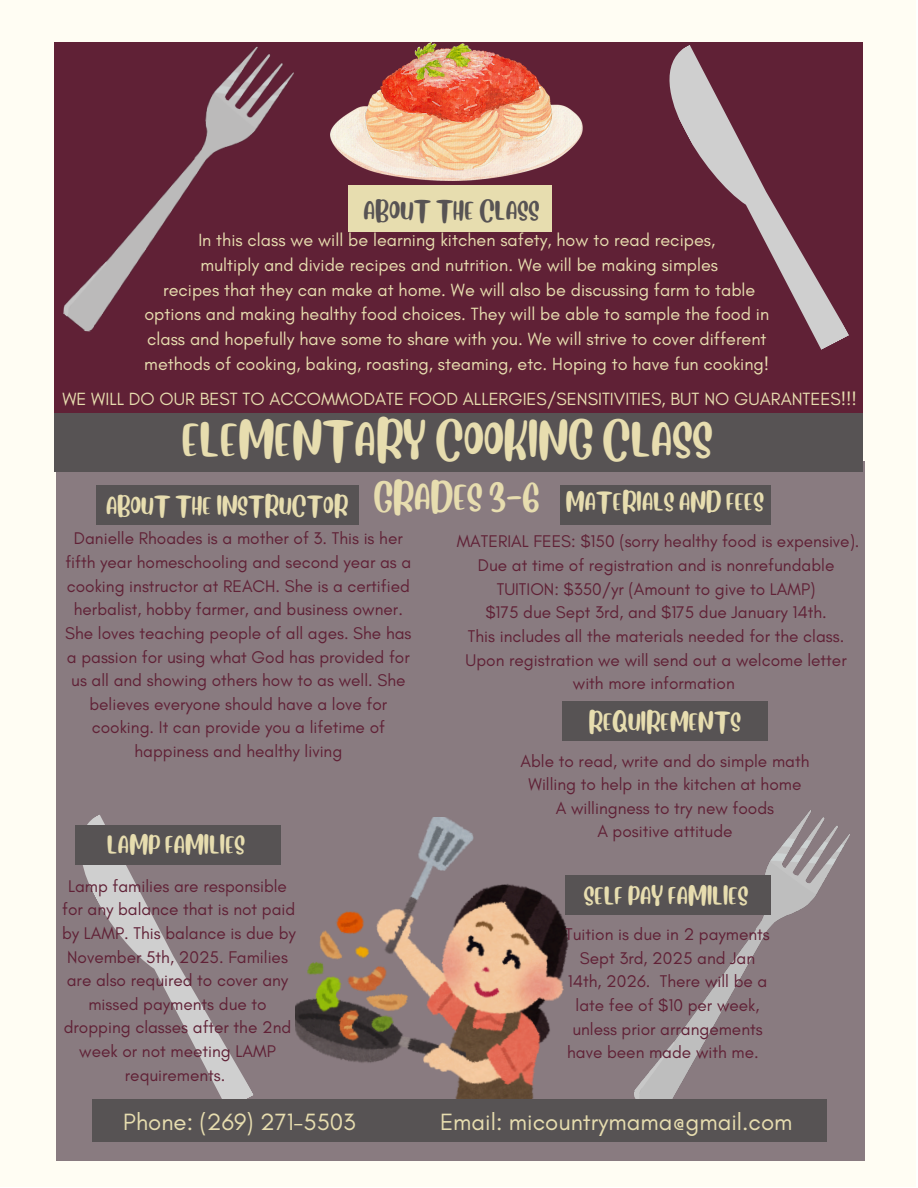
<style>
.page{position:relative;width:918px;height:1188px;background:#fff}
.page>*{position:absolute;margin:0;border:0;box-sizing:border-box;transform-origin:0 0}
.t1{font:36px "Blueberry";color:#e7ddaf}
.t2{font:27.9px "Blueberry";color:#e7ddaf}
.t3{font:24px "Glacial Indifference";color:#e7ddaf}
.t4{font:19.65px "Blueberry";color:#575354}
.t5{font:18.75px "Blueberry";color:#e7ddaf}
.t6{font:18px/24.8px "Glacial Indifference";color:#e7ddaf;text-align:center}
.t7{font:17.25px/23.7px "Glacial Indifference";color:#602136;text-align:center}
</style>
<div class="page">
<div style="left:0;top:0;width:916px;height:1186px;background:#fffdf3"></div>
<div style="left:56px;top:461px;width:808px;height:699px;background:#897b80"></div>
<svg style="left:75px;top:815px;width:179px;height:284px"></svg>
<img style="left:635px;top:811px;width:215px;height:302px">
<div style="left:55px;top:413px;width:808px;height:59px;background:#575354"></div>
<div style="left:55px;top:42px;width:808px;height:371px;background:#602136"></div>
<img style="left:331px;top:42px;width:252px;height:139px">
<img style="left:63px;top:47px;width:231px;height:285px">
<img style="left:295px;top:817px;width:274px;height:282px">
<svg style="left:669px;top:45px;width:180px;height:305px"></svg>
<div style="left:96px;top:485px;width:262px;height:40px;background:#575354"></div>
<div style="left:560px;top:485px;width:210px;height:40px;background:#575354"></div>
<div style="left:562px;top:702px;width:206px;height:39px;background:#575354"></div>
<div style="left:75px;top:826px;width:205px;height:39px;background:#575354"></div>
<div style="left:565px;top:875px;width:205px;height:40px;background:#575354"></div>
<div style="left:92px;top:1099px;width:734px;height:43px;background:#575354"></div>
<div style="left:349px;top:185px;width:203px;height:47px;background:#e7ddaf"></div>
<p class="t4" style="left:364px;top:195px;width:178px">ABOUT THE CLASS</p>
<p class="t6" style="left:144px;top:227px;width:627px">In this class we will be learning kitchen safety, how to read recipes,<br>multiply and divide recipes and nutrition. We will be making simples<br>recipes that they can make at home. We will also be discussing farm to table options and making healthy food choices. They will be able to sample the food in class and hopefully have some to share with you. We will strive to cover different methods of cooking, baking, roasting, steaming, etc. Hoping to have fun cooking!</p>
<p class="t6" style="left:62px;top:386px;width:796px">WE WILL DO OUR BEST TO ACCOMMODATE FOOD ALLERGIES/SENSITIVITIES, BUT NO GUARANTEES!!!</p>
<p class="t1" style="left:182px;top:412px;width:533px">ELEMENTARY COOKING CLASS</p>
<p class="t2" style="left:374px;top:476px;width:167px">GRADES 3-6</p>
<p class="t7" style="left:65px;top:527px;width:348px">Danielle Rhoades is a mother of 3. This is her fifth year homeschooling and second year as a cooking instructor at REACH. She is a certified herbalist, hobby farmer, and business owner.<br>She loves teaching people of all ages. She has a passion for using what God has provided for us all and showing others how to as well. She believes everyone should have a love for cooking. It can provide you a lifetime of happiness and healthy living</p>
<h4 class="t7" style="left:457px;top:530px;width:404px">MATERIAL FEES: $150 (sorry healthy food is expensive).<br>Due at time of registration and is nonrefundable</h4>
<h2 class="t5" style="left:106px;top:492px;width:244px">ABOUT THE INSTRUCTOR</h2>
<h4 class="t5" style="left:566px;top:487px;width:200px">MATERIALS AND FEES</h4>
<h5 class="t7" style="left:497px;top:577px;width:320px">TUITION: $350/yr (Amount to give to LAMP)</h5>
<h4 class="t7" style="left:485px;top:600px;width:343px">$175 due Sept 3rd, and $175 due January 14th.</h4>
<h1 class="t7" style="left:466px;top:624px;width:383px">This includes all the materials needed for the class.<br>Upon registration we will send out a welcome letter with more information</h1>
<p class="t5" style="left:589px;top:708px;width:154px">REQUIREMENTS</p>
<h4 class="t7" style="left:521px;top:749px;width:290px">Able to read, write and do simple math</h4>
<p class="t7" style="left:529px;top:772px;width:274px">Willing to help in the kitchen at home</p>
<p class="t7" style="left:556px;top:796px;width:220px">A willingness to try new foods</p>
<p class="t7" style="left:597px;top:819px;width:137px">A positive attitude</p>
<p class="t5" style="left:107px;top:831px;width:139px">LAMP FAMILIES</p>
<h4 class="t7" style="left:62px;top:874px;width:235px">Lamp families are responsible for any balance that is not paid by LAMP. This balance is due by<br>November 5th, 2025. Families are also required to cover any missed payments due to dropping classes after the 2nd week or not meeting LAMP requirements.</h4>
<p class="t5" style="left:584px;top:881px;width:166px">SELF PAY FAMILIES</p>
<p class="t7" style="left:565px;top:922px;width:206px">Tuition is due in 2 payments</p>
<p class="t7" style="left:567px;top:946px;width:202px">Sept 3rd, 2025 and Jan<br>14th, 2026. There will be a late fee of $10 per week, unless prior arrangements have been made with me.</p>
<p class="t3" style="left:123px;top:1107px;width:234px">Phone: (269) 271-5503</p>
<p class="t3" style="left:440px;top:1107px;width:354px">Email: micountrymama@gmail.com</p>
</div>
